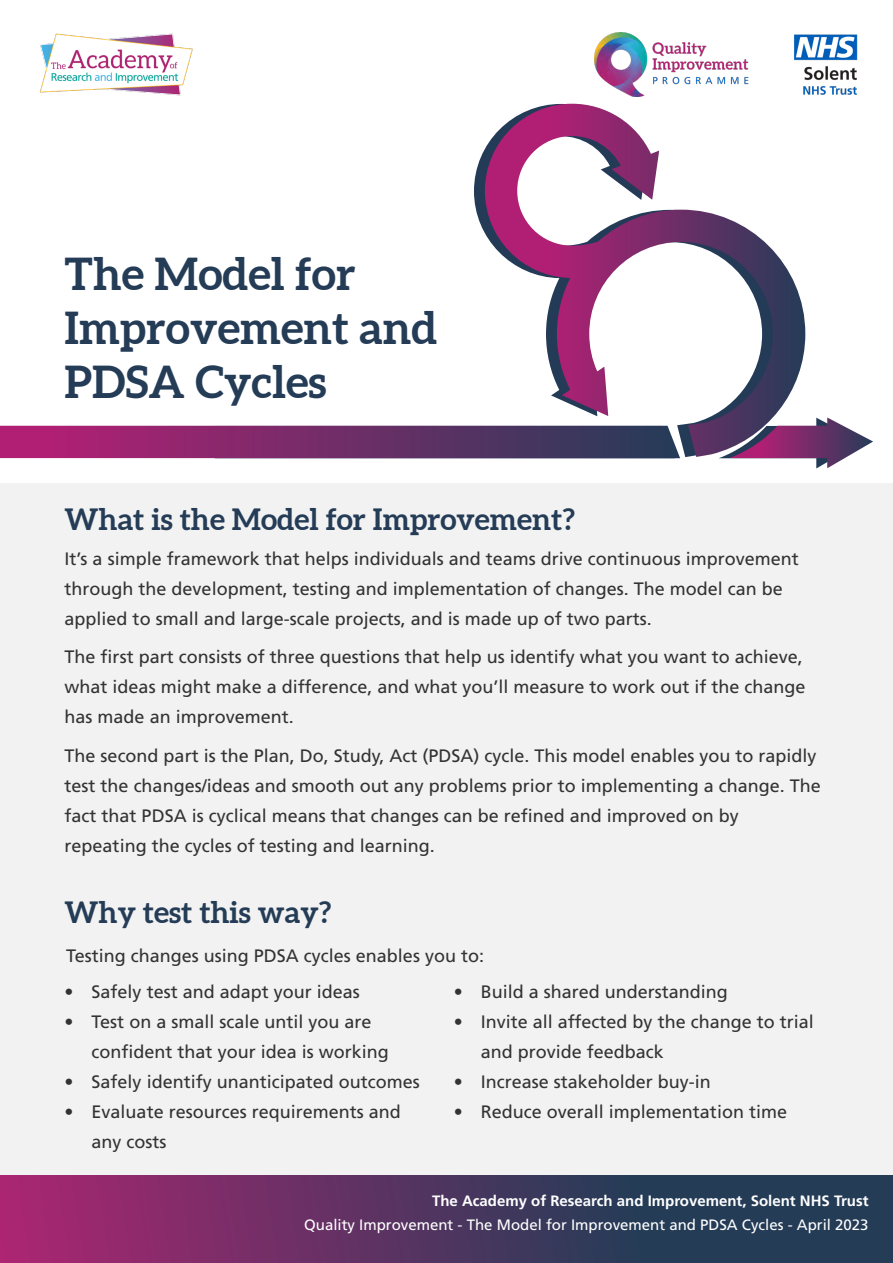
<style>
.page{position:relative;width:893px;height:1263px;background:#fff}
.page>*{position:absolute;margin:0;border:0;box-sizing:border-box;transform-origin:0 0}
.t1{font:700 45px/54px "Aleo";color:#253c57}
.t2{font:700 30px "Aleo";color:#253c57}
.t3{font:18px/30px "Frutiger LT Std";color:#333}
.t4{font:15px "Frutiger LT Std";color:#fff}
.t5{font:700 15px "Frutiger LT Std";color:#fff}
</style>
<div class="page">
<div style="left:0;top:483px;width:893px;height:694px;background:#f2f2f2"></div>
<svg style="left:474px;top:149px;width:11px;height:277px"></svg>
<svg style="left:485px;top:104px;width:320px;height:353px"></svg>
<svg style="left:0;top:426px;width:680px;height:32px;background:#712e68"></svg>
<svg style="left:719px;top:417px;width:154px;height:51px"></svg>
<svg style="left:0;top:1175px;width:893px;height:88px;background:#563361"></svg>
<img style="left:794px;top:34px;width:63px;height:61px">
<img style="left:40px;top:33px;width:153px;height:63px">
<img style="left:595px;top:33px;width:153px;height:63px">
<h1 class="t1" style="left:65px;top:248px;width:374px">The Model for<br>Improvement and<br>PDSA Cycles</h1>
<h2 class="t2" style="left:65px;top:501px;width:512px">What is the Model for Improvement?</h2>
<p class="t3" style="left:65px;top:543px;width:736px">It’s a simple framework that helps individuals and teams drive continuous improvement through the development, testing and implementation of changes. The model can be applied to small and large-scale projects, and is made up of two parts.</p>
<p class="t3" style="left:65px;top:642px;width:742px">The first part consists of three questions that help us identify what you want to achieve, what ideas might make a difference, and what you’ll measure to work out if the change has made an improvement.</p>
<p class="t3" style="left:65px;top:740px;width:758px">The second part is the Plan, Do, Study, Act (PDSA) cycle. This model enables you to rapidly test the changes/ideas and smooth out any problems prior to implementing a change. The fact that PDSA is cyclical means that changes can be refined and improved on by repeating the cycles of testing and learning.</p>
<h2 class="t2" style="left:65px;top:894px;width:268px">Why test this way?</h2>
<p class="t3" style="left:66px;top:941px;width:419px">Testing changes using PDSA cycles enables you to:</p>
<p class="t3" style="left:65px;top:977px;width:297px">• Safely test and adapt your ideas</p>
<p class="t3" style="left:92px;top:1007px;width:299px;text-indent:-27px">• Test on a small scale until you are confident that your idea is working</p>
<p class="t3" style="left:65px;top:1067px;width:357px">• Safely identify unanticipated outcomes</p>
<p class="t3" style="left:92px;top:1097px;width:311px;text-indent:-27px">• Evaluate resources requirements and any costs</p>
<p class="t3" style="left:454px;top:977px;width:276px">• Build a shared understanding</p>
<p class="t3" style="left:481px;top:1007px;width:334px;text-indent:-27px">• Invite all affected by the change to trial and provide feedback</p>
<p class="t3" style="left:454px;top:1067px;width:259px">• Increase stakeholder buy-in</p>
<p class="t3" style="left:454px;top:1097px;width:335px">• Reduce overall implementation time</p>
<p class="t5" style="left:432px;top:1192px;width:438px">The Academy of Research and Improvement, Solent NHS Trust</p>
<p class="t4" style="left:304px;top:1216px;width:566px">Quality Improvement - The Model for Improvement and PDSA Cycles - April 2023</p>
</div>
